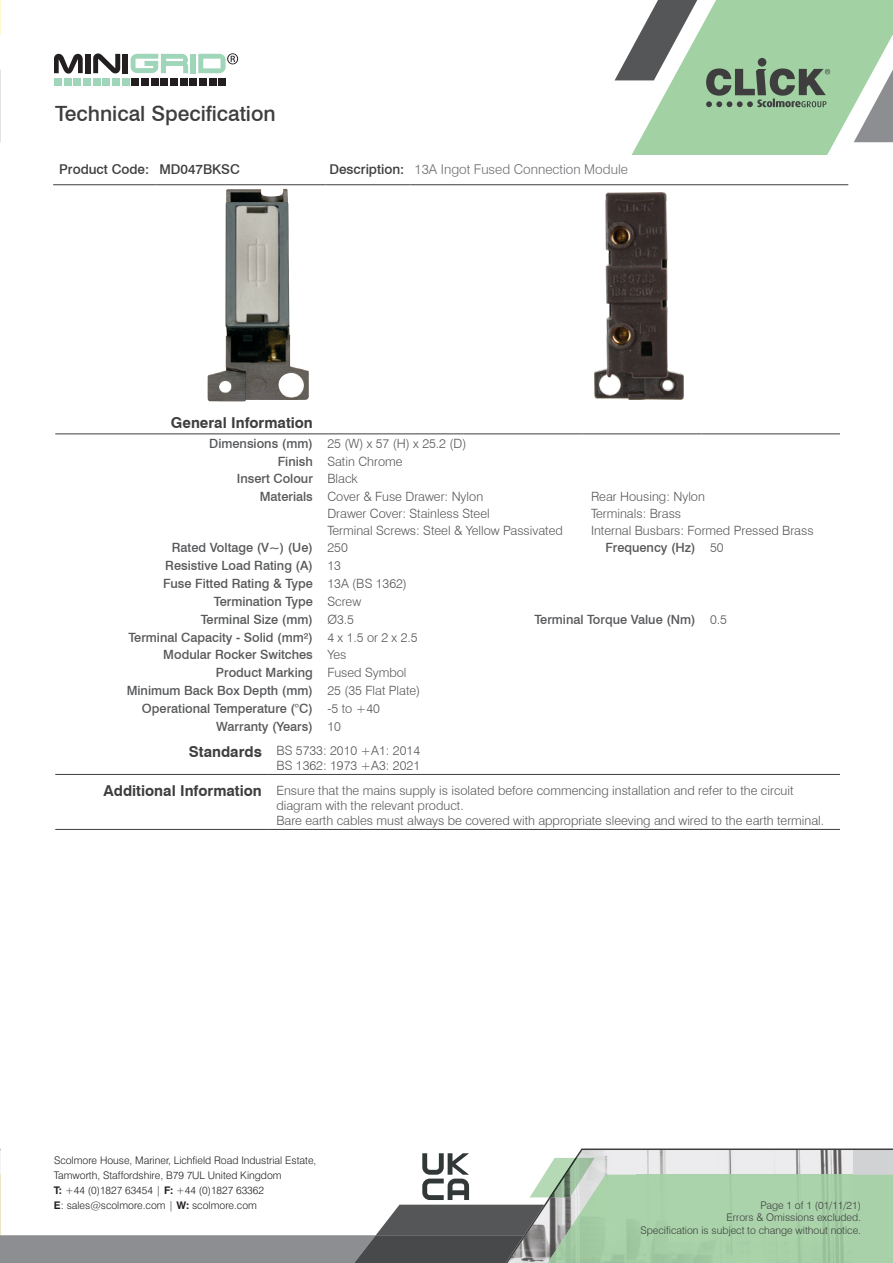
<style>
.page{position:relative;width:893px;height:1263px;background:#fff}
.page>*{position:absolute;margin:0;border:0;box-sizing:border-box;transform-origin:0 0}
.t1{font:500 21px "Swiss 721 BT";color:#3e3e3f}
.Main_Headers{font:700 15px "Swiss 721 BT";color:#3e3e3f}
.Description_Text_wit{font:300 13.5px "Swiss 721 BT";color:#6c6d70}
.Leading_Box_Text{font:500 13.5px "Swiss 721 BT";color:#3e3e3f}
.Product_Code_Text{font:500 13.5px "Swiss 721 BT";color:#3e3e3f}
.Table_Text_Right{font:300 12.75px/15.3px "Swiss 721 BT";color:#57585a}
.Table_Text_Left{font:500 12.75px "Swiss 721 BT";color:#57585a}
.t2{font:300 10.5px/15px "Swiss 721 BT";color:#231f20}
.Ommissions_Text_Grey{font:300 10.5px "Swiss 721 BT";color:#3e3e3f}
.s1{font-weight:700}
</style>
<div class="page">
<svg style="left:54px;top:54px;width:29px;height:20px"></svg>
<div style="left:85px;top:54px;width:6px;height:19px;background:#231f20"></div>
<svg style="left:93px;top:53px;width:27px;height:21px"></svg>
<div style="left:123px;top:54px;width:5px;height:19px;background:#231f20"></div>
<svg style="left:131px;top:54px;width:58px;height:19px"></svg>
<div style="left:190px;top:54px;width:6px;height:19px;background:#9fd5b9"></div>
<div style="left:54px;top:78px;width:8px;height:7px;background:#9fd5b9"></div>
<div style="left:64px;top:78px;width:7px;height:7px;background:#9fd5b9"></div>
<div style="left:73px;top:78px;width:8px;height:7px;background:#9fd5b9"></div>
<div style="left:83px;top:78px;width:8px;height:7px;background:#9fd5b9"></div>
<div style="left:93px;top:78px;width:7px;height:7px;background:#9fd5b9"></div>
<div style="left:102px;top:78px;width:8px;height:7px;background:#9fd5b9"></div>
<div style="left:112px;top:78px;width:8px;height:7px;background:#9fd5b9"></div>
<div style="left:122px;top:78px;width:7px;height:7px;background:#9fd5b9"></div>
<div style="left:131px;top:78px;width:8px;height:7px;background:#231f20"></div>
<div style="left:141px;top:78px;width:8px;height:7px;background:#231f20"></div>
<div style="left:151px;top:78px;width:7px;height:7px;background:#231f20"></div>
<div style="left:160px;top:78px;width:8px;height:7px;background:#231f20"></div>
<div style="left:170px;top:78px;width:8px;height:7px;background:#231f20"></div>
<div style="left:180px;top:78px;width:7px;height:7px;background:#231f20"></div>
<div style="left:189px;top:78px;width:8px;height:7px;background:#231f20"></div>
<div style="left:199px;top:78px;width:8px;height:7px;background:#231f20"></div>
<div style="left:209px;top:78px;width:7px;height:7px;background:#231f20"></div>
<div style="left:218px;top:78px;width:8px;height:7px;background:#231f20"></div>
<svg style="left:198px;top:53px;width:40px;height:20px"></svg>
<svg style="left:615px;top:0;width:278px;height:155px"></svg>
<svg style="left:0;top:1148px;width:893px;height:115px"></svg>
<hr style="left:53px;top:184px;width:102px;height:1px;background:#3e3e3f">
<hr style="left:155px;top:184px;width:149px;height:1px;background:#3e3e3f">
<svg style="left:304px;top:184px;width:21px;height:1px"></svg>
<hr style="left:325px;top:184px;width:85px;height:1px;background:#3e3e3f">
<hr style="left:410px;top:184px;width:438px;height:1px;background:#3e3e3f">
<img style="left:207px;top:189px;width:102px;height:212px">
<img style="left:594px;top:192px;width:89px;height:208px">
<hr style="left:55px;top:434px;width:264px;height:1px;background:#3e3e3f">
<hr style="left:319px;top:434px;width:144px;height:1px;background:#3e3e3f">
<hr style="left:463px;top:434px;width:120px;height:1px;background:#3e3e3f">
<hr style="left:583px;top:434px;width:119px;height:1px;background:#3e3e3f">
<hr style="left:702px;top:434px;width:144px;height:1px;background:#3e3e3f">
<hr style="left:55px;top:774px;width:213px;height:1px;background:#3e3e3f">
<hr style="left:268px;top:774px;width:578px;height:1px;background:#3e3e3f">
<hr style="left:55px;top:829px;width:213px;height:1px;background:#3e3e3f">
<hr style="left:268px;top:829px;width:578px;height:1px;background:#3e3e3f">
<div style="left:840px;top:398px;width:37px;height:749px;background:#fff"></div>
<h1 class="t1" style="left:55px;top:101px;width:222px">Technical Specification</h1>
<p class="Leading_Box_Text" style="left:59px;top:161px;width:92px">Product Code:</p>
<p class="Product_Code_Text" style="left:159px;top:161px;width:82px">MD047BKSC</p>
<p class="Leading_Box_Text" style="left:329px;top:161px;width:76px">Description:</p>
<p class="Description_Text_wit" style="left:415px;top:161px;width:215px">13A Ingot Fused Connection Module</p>
<p class="Main_Headers" style="left:171px;top:412px;width:144px">General Information</p>
<p class="Table_Text_Left" style="left:209px;top:435px;width:105px">Dimensions (mm)</p>
<p class="Table_Text_Right" style="left:327px;top:435px;width:140px">25 (W) x 57 (H) x 25.2 (D)</p>
<p class="Table_Text_Left" style="left:278px;top:453px;width:37px">Finish</p>
<p class="Table_Text_Right" style="left:327px;top:453px;width:77px">Satin Chrome</p>
<p class="Table_Text_Left" style="left:237px;top:471px;width:77px">Insert Colour</p>
<p class="Table_Text_Right" style="left:327px;top:471px;width:32px">Black</p>
<p class="Table_Text_Left" style="left:260px;top:488px;width:55px">Materials</p>
<p class="Table_Text_Right" style="left:327px;top:488px;width:157px">Cover &amp; Fuse Drawer: Nylon</p>
<p class="Table_Text_Right" style="left:591px;top:488px;width:115px">Rear Housing: Nylon</p>
<p class="Table_Text_Right" style="left:327px;top:505px;width:164px">Drawer Cover: Stainless Steel</p>
<p class="Table_Text_Right" style="left:591px;top:505px;width:92px">Terminals: Brass</p>
<p class="Table_Text_Right" style="left:327px;top:522px;width:237px">Terminal Screws: Steel &amp; Yellow Passivated</p>
<p class="Table_Text_Right" style="left:591px;top:522px;width:224px">Internal Busbars: Formed Pressed Brass</p>
<p class="Table_Text_Left" style="left:172px;top:540px;width:143px">Rated Voltage (V~) (Ue)</p>
<p class="Table_Text_Right" style="left:327px;top:540px;width:22px">250</p>
<p class="Table_Text_Left" style="left:605px;top:540px;width:92px">Frequency (Hz)</p>
<p class="Table_Text_Right" style="left:710px;top:540px;width:15px">50</p>
<p class="Table_Text_Left" style="left:165px;top:558px;width:149px">Resistive Load Rating (A)</p>
<p class="Table_Text_Right" style="left:327px;top:558px;width:15px">13</p>
<p class="Table_Text_Left" style="left:163px;top:576px;width:151px">Fuse Fitted Rating &amp; Type</p>
<p class="Table_Text_Right" style="left:327px;top:576px;width:81px">13A (BS 1362)</p>
<p class="Table_Text_Left" style="left:214px;top:593px;width:100px">Termination Type</p>
<p class="Table_Text_Right" style="left:327px;top:593px;width:35px">Screw</p>
<p class="Table_Text_Left" style="left:201px;top:611px;width:114px">Terminal Size (mm)</p>
<p class="Table_Text_Right" style="left:327px;top:611px;width:28px">Ø3.5</p>
<p class="Table_Text_Left" style="left:534px;top:611px;width:163px">Terminal Torque Value (Nm)</p>
<p class="Table_Text_Right" style="left:710px;top:611px;width:18px">0.5</p>
<p class="Table_Text_Left" style="left:128px;top:629px;width:186px">Terminal Capacity - Solid (mm²)</p>
<p class="Table_Text_Right" style="left:327px;top:629px;width:92px">4 x 1.5 or 2 x 2.5</p>
<p class="Table_Text_Left" style="left:163px;top:647px;width:151px">Modular Rocker Switches</p>
<p class="Table_Text_Right" style="left:327px;top:647px;width:20px">Yes</p>
<p class="Table_Text_Left" style="left:216px;top:665px;width:98px">Product Marking</p>
<p class="Table_Text_Right" style="left:327px;top:665px;width:81px">Fused Symbol</p>
<p class="Table_Text_Left" style="left:127px;top:683px;width:188px">Minimum Back Box Depth (mm)</p>
<p class="Table_Text_Right" style="left:327px;top:683px;width:94px">25 (35 Flat Plate)</p>
<p class="Table_Text_Left" style="left:142px;top:701px;width:172px">Operational Temperature (°C)</p>
<p class="Table_Text_Right" style="left:327px;top:701px;width:54px">-5 to +40</p>
<p class="Table_Text_Left" style="left:216px;top:718px;width:98px">Warranty (Years)</p>
<p class="Table_Text_Right" style="left:327px;top:718px;width:15px">10</p>
<p class="Main_Headers" style="left:189px;top:741px;width:74px">Standards</p>
<p class="Table_Text_Right" style="left:276px;top:743px;width:145px">BS 5733: 2010 +A1: 2014</p>
<p class="Table_Text_Right" style="left:276px;top:758px;width:145px">BS 1362: 1973 +A3: 2021</p>
<p class="Main_Headers" style="left:103px;top:780px;width:160px">Additional Information</p>
<p class="Table_Text_Right" style="left:276px;top:782px;width:549px">Ensure that the mains supply is isolated before commencing installation and refer to the circuit diagram with the relevant product.<br>Bare earth cables must always be covered with appropriate sleeving and wired to the earth terminal.</p>
<p class="t2" style="left:54px;top:1153px;width:264px">Scolmore House, Mariner, Lichfield Road Industrial Estate, Tamworth, Staffordshire, B79 7UL United Kingdom<br><span class="s1">T:</span> +44 (0)1827 63454 | <span class="s1">F:</span> +44 (0)1827 63362<br><span class="s1">E</span>: sales@scolmore.com | <span class="s1">W:</span> scolmore.com</p>
<p class="Ommissions_Text_Grey" style="left:760px;top:1199px;width:102px">Page 1 of 1 (01/11/21)</p>
<p class="Ommissions_Text_Grey" style="left:727px;top:1211px;width:136px">Errors &amp; Omissions excluded.</p>
<p class="Ommissions_Text_Grey" style="left:640px;top:1224px;width:222px">Specification is subject to change without notice.</p>
</div>
